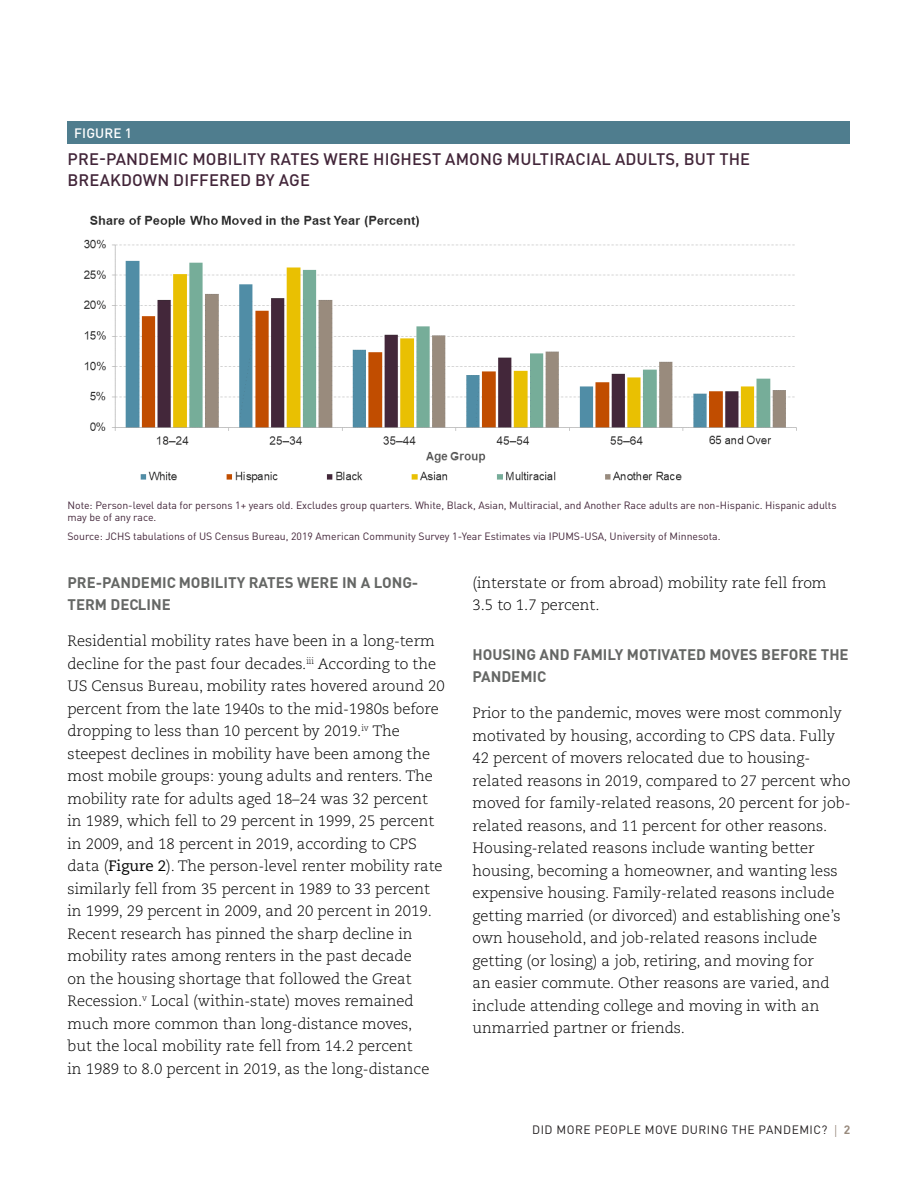
<style>
.page{position:relative;width:918px;height:1188px;background:#fff}
.page>*{position:absolute;margin:0;border:0;box-sizing:border-box;transform-origin:0 0}
.Figure_Title{font:500 16.5px/21px "DINOT";letter-spacing:.01em;color:#422539}
.body_copy{font:300 15px/22.5px "Caecilia LT Std";color:#000}
.Header_2{font:700 15px/22.5px "DIN";color:#656765}
.Figure_Number{font:500 13.5px "DINOT";letter-spacing:.01em;color:#fff}
.t1{font:12px "DINOT";letter-spacing:.04em;color:#231f20}
.Figure_Source{font:10.5px/12px "DINOT";color:#422539}
.s1{font-weight:400}
.s2{font-family:"Univers LT Std";font-weight:300;color:#988a7d}
.s3{font-family:"DIN";font-weight:700;color:#988a7d}
</style>
<div class="page">
<div style="left:68px;top:122px;width:782px;height:22px;background:#4f7d8e"></div>
<img style="left:83px;top:215px;width:714px;height:268px">
<h2 class="Figure_Number" style="left:74px;top:124px;width:59px">FIGURE 1</h2>
<h3 class="Figure_Title" style="left:68px;top:148px;width:684px">PRE-PANDEMIC MOBILITY RATES WERE HIGHEST AMONG MULTIRACIAL ADULTS, BUT THE<br>BREAKDOWN DIFFERED BY AGE</h3>
<p class="Figure_Source" style="left:68px;top:499px;width:771px">Note: Person-level data for persons 1+ years old. Excludes group quarters. White, Black, Asian, Multiracial, and Another Race adults are non-Hispanic. Hispanic adults may be of any race.</p>
<p class="Figure_Source" style="left:68px;top:530px;width:655px">Source: JCHS tabulations of US Census Bureau, 2019 American Community Survey 1-Year Estimates via IPUMS-USA, University of Minnesota.</p>
<h2 class="Header_2" style="left:68px;top:570px;width:352px">PRE-PANDEMIC MOBILITY RATES WERE IN A LONG-<br>TERM DECLINE</h2>
<p class="body_copy" style="left:68px;top:630px;width:379px">Residential mobility rates have been in a long-term decline for the past four decades.<sup>iii</sup> According to the US Census Bureau, mobility rates hovered around 20 percent from the late 1940s to the mid-1980s before dropping to less than 10 percent by 2019.<sup>iv</sup> The steepest declines in mobility have been among the most mobile groups: young adults and renters. The mobility rate for adults aged 18–24 was 32 percent in 1989, which fell to 29 percent in 1999, 25 percent in 2009, and 18 percent in 2019, according to CPS data (<span class="s1">Figure 2</span>). The person-level renter mobility rate similarly fell from 35 percent in 1989 to 33 percent in 1999, 29 percent in 2009, and 20 percent in 2019.<br>Recent research has pinned the sharp decline in mobility rates among renters in the past decade<br>on the housing shortage that followed the Great Recession.<sup>v</sup> Local (within-state) moves remained much more common than long-distance moves,<br>but the local mobility rate fell from 14.2 percent<br>in 1989 to 8.0 percent in 2019, as the long-distance</p>
<p class="body_copy" style="left:472px;top:571px;width:356px">(interstate or from abroad) mobility rate fell from<br>3.5 to 1.7 percent.</p>
<h2 class="Header_2" style="left:472px;top:642px;width:378px">HOUSING AND FAMILY MOTIVATED MOVES BEFORE THE<br>PANDEMIC</h2>
<p class="body_copy" style="left:472px;top:702px;width:380px">Prior to the pandemic, moves were most commonly motivated by housing, according to CPS data. Fully 42 percent of movers relocated due to housing&shy;related reasons in 2019, compared to 27 percent who moved for family-related reasons, 20 percent for job&shy;related reasons, and 11 percent for other reasons.<br>Housing-related reasons include wanting better housing, becoming a homeowner, and wanting less expensive housing. Family-related reasons include getting married (or divorced) and establishing one’s own household, and job-related reasons include getting (or losing) a job, retiring, and moving for<br>an easier commute. Other reasons are varied, and include attending college and moving in with an unmarried partner or friends.</p>
<p class="t1" style="left:532px;top:1122px;width:320px">DID MORE PEOPLE MOVE DURING THE PANDEMIC? <span class="s2">|</span> <span class="s3">2</span></p>
</div>
